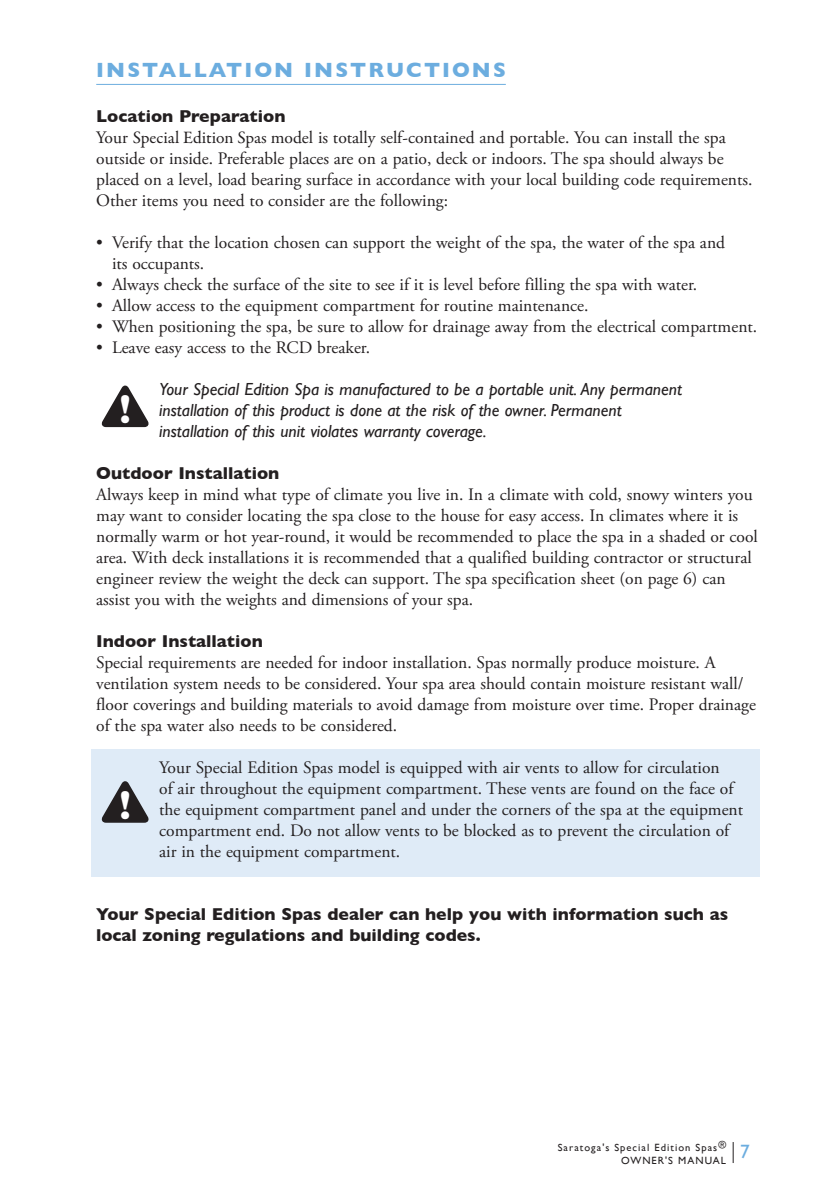
<style>
.page{position:relative;width:819px;height:1197px;background:#fff}
.page>*{position:absolute;margin:0;border:0;box-sizing:border-box;transform-origin:0 0}
.t1{font:900 38.5px/69.5px "Optima";color:#231f20}
.headingNEW{font:700 21px "Gill Sans";letter-spacing:.1em;color:#6caddf}
.t2{font:19.25px "Gill Sans";color:#6caddf}
.body_text{font:17.5px/21px "Adobe Garamond Pro";color:#231f20}
.body_text-2{font:italic 17.5px/21px "Gill Sans";color:#231f20}
.t3{font:700 17.5px/21px "Gill Sans";color:#231f20}
.t4{font:10.5px/12.6px "Gill Sans";letter-spacing:.1em;color:#231f20;text-align:right}
.s1{font-family:"Garamond Premr Pro"}
.s2{color:#fff}
</style>
<div class="page">
<svg style="left:733px;top:1142px;width:1px;height:21px"></svg>
<div style="left:91px;top:749px;width:669px;height:127px;background:#dfebf7"></div>
<hr style="left:96px;top:84px;width:410px;height:1px;background:#6caddf">
<svg style="left:102px;top:385px;width:47px;height:43px"></svg>
<svg style="left:102px;top:781px;width:47px;height:42px"></svg>
<p class="headingNEW" style="left:96px;top:54px;width:411px">INSTALLATION INSTRUCTIONS</p>
<p class="t3" style="left:96px;top:105px;width:191px">Location Preparation</p>
<p class="body_text" style="left:96px;top:128px;width:655px">Your <span class="s1">Special Edition Spas</span> model is totally self-contained and portable. You can install the spa outside or inside. Preferable places are on a patio, deck or indoors. The spa should always be placed on a level, load bearing surface in accordance with your local building code requirements.<br>Other items you need to consider are the following:</p>
<p class="body_text" style="left:112px;top:233px;width:615px;text-indent:-16px">• Verify that the location chosen can support the weight of the spa, the water of the spa and its occupants.</p>
<p class="body_text" style="left:96px;top:275px;width:603px">• Always check the surface of the site to see if it is level before filling the spa with water.</p>
<p class="body_text" style="left:96px;top:296px;width:494px">• Allow access to the equipment compartment for routine maintenance.</p>
<p class="body_text" style="left:96px;top:317px;width:663px">• When positioning the spa, be sure to allow for drainage away from the electrical compartment.</p>
<p class="body_text" style="left:96px;top:338px;width:275px">• Leave easy access to the RCD breaker.</p>
<p class="body_text-2" style="left:159px;top:379px;width:524px">Your Special Edition Spa is manufactured to be a portable unit. Any permanent installation of this product is done at the risk of the owner. Permanent installation of this unit violates warranty coverage.</p>
<p class="t3" style="left:96px;top:462px;width:185px">Outdoor Installation</p>
<p class="body_text" style="left:96px;top:485px;width:663px">Always keep in mind what type of climate you live in. In a climate with cold, snowy winters you may want to consider locating the spa close to the house for easy access. In climates where it is normally warm or hot year-round, it would be recommended to place the spa in a shaded or cool area. With deck installations it is recommended that a qualified building contractor or structural engineer review the weight the deck can support. The spa specification sheet (on page 6) can assist you with the weights and dimensions of your spa.</p>
<p class="t3" style="left:96px;top:630px;width:168px">Indoor Installation</p>
<p class="body_text" style="left:96px;top:653px;width:661px">Special requirements are needed for indoor installation. Spas normally produce moisture. A ventilation system needs to be considered. Your spa area should contain moisture resistant wall/ floor coverings and building materials to avoid damage from moisture over time. Proper drainage of the spa water also needs to be considered.</p>
<p class="body_text" style="left:159px;top:758px;width:585px">Your Special Edition Spas model is equipped with air vents to allow for circulation<br>of air throughout the equipment compartment. These vents are found on the face of the equipment compartment panel and under the corners of the spa at the equipment compartment end. Do not allow vents to be blocked as to prevent the circulation of air in the equipment compartment.</p>
<p class="t1" style="left:117px;top:305px;width:16px">! <span class="s2">!</span></p>
<p class="t1" style="left:117px;top:701px;width:16px">! <span class="s2">!</span></p>
<p class="t3" style="left:96px;top:903px;width:633px">Your Special Edition Spas dealer can help you with information such as local zoning regulations and building codes.</p>
<p class="t4" style="left:558px;top:1141px;width:170px">Saratoga's Special Edition Spas®<br>OWNER'S MANUAL</p>
<p class="t2" style="left:740px;top:1140px;width:11px">7</p>
</div>
